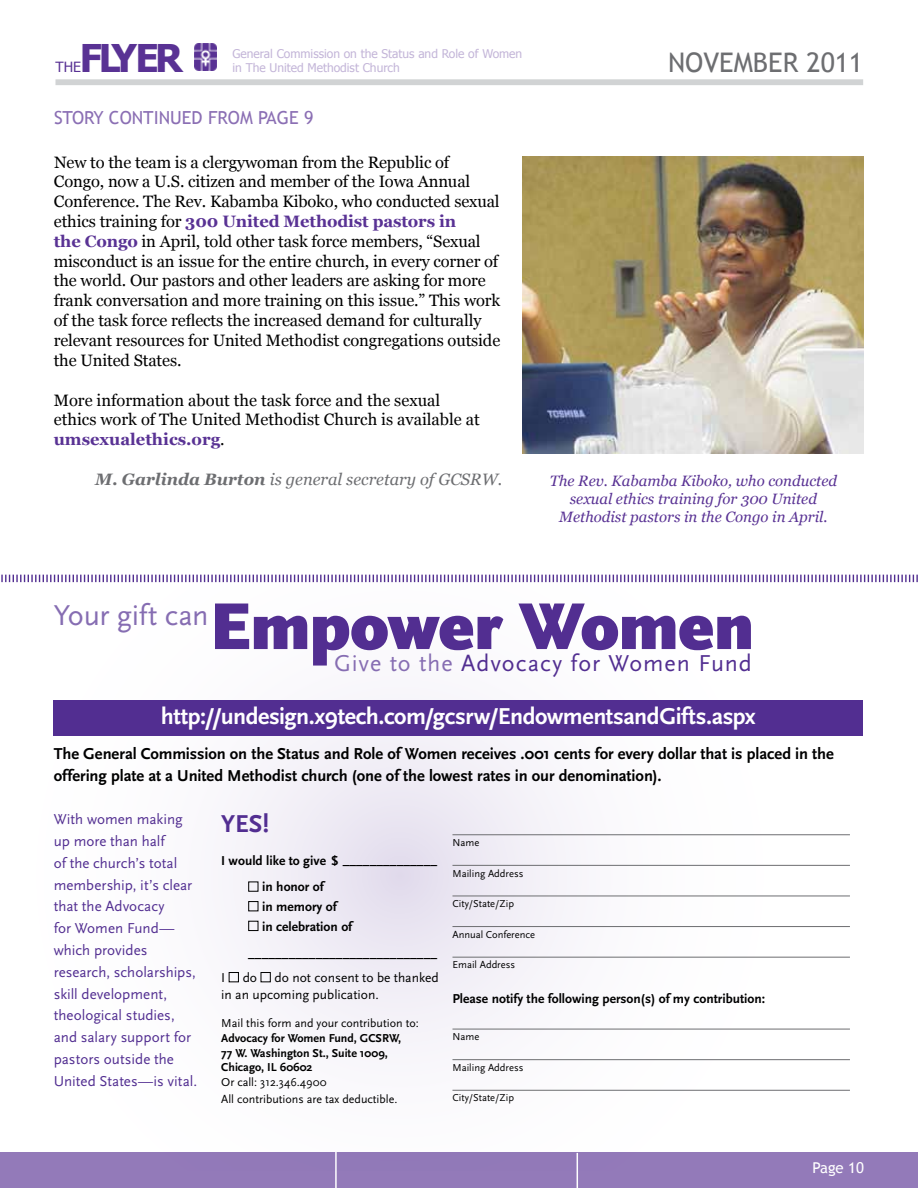
<style>
.page{position:relative;width:918px;height:1188px;background:#fff}
.page>*{position:absolute;margin:0;border:0;box-sizing:border-box;transform-origin:0 0}
.t1{font:900 69px "Scala Sans";letter-spacing:-.01em;color:#522e91}
.t2{font:700 38.1px "Tahoma";letter-spacing:-.09em;color:#593294}
.t3{font:30px "Scala Sans";letter-spacing:-.015em;color:#866db2}
.t4{font:27px "Trebuchet MS";color:#6d6e71}
.t5{font:700 25.5px "Scala Sans";color:#522e91}
.t6{font:700 24px "Scala Sans";letter-spacing:-.02em;color:#fff}
.t7{font:24px "Scala Sans";letter-spacing:.04em;color:#522e91}
.t8{font:18px "Trebuchet MS";color:#8b6fb4}
.t9{font:16.5px/19.8px "Georgia";letter-spacing:-.01em;color:#000}
.t10{font:700 16.5px/22.5px "Scala Sans";letter-spacing:-.005em;color:#000}
.t11{font:italic 16.5px "Georgia";color:#6d6e71}
.t12{font:15px/21.8px "Scala Sans";color:#522e91}
.t13{font:italic 15px/18px "Georgia";color:#593294;text-align:center}
.t14{font:15px "Trebuchet MS";color:#fff}
.t15{font:14.1px "Tahoma";color:#593294}
.t16{font:700 13.5px/26.4px "Scala Sans";color:#000}
.t17{font:13.5px/16.6px "Scala Sans";color:#000}
.t18{font:12px/16.6px "Scala Sans";color:#000}
.t19{font:700 12px/14.9px "Scala Sans";color:#000}
.t20{font:12px/14.4px "Tahoma";color:#c3b5d8}
.t21{font:10.5px "Scala Sans";color:#000}
.s1{font-weight:700;color:#593294}
.s2{font-weight:700}
.s3{color:#866db2}
</style>
<div class="page">
<img style="left:194px;top:43px;width:23px;height:27px">
<div style="left:56px;top:79px;width:807px;height:6px;background:#d1d3d4"></div>
<div style="left:0;top:1153px;width:918px;height:35px;background:#937ab9"></div>
<hr style="left:335px;top:1151px;width:2px;height:37px;background:#fff">
<hr style="left:577px;top:1153px;width:1px;height:35px;background:#fff">
<img style="left:523px;top:157px;width:341px;height:297px">
<svg style="left:0;top:700px;width:863px;height:471px"></svg>
<div style="left:248px;top:882px;width:10px;height:10px;border:1px solid #000"></div>
<div style="left:248px;top:901px;width:10px;height:10px;border:1px solid #000"></div>
<div style="left:248px;top:921px;width:10px;height:10px;border:1px solid #000"></div>
<div style="left:229px;top:972px;width:10px;height:10px;border:1px solid #000"></div>
<div style="left:261px;top:972px;width:10px;height:10px;border:1px solid #000"></div>
<hr style="left:452px;top:834px;width:398px;height:1px;background:#6d6e71">
<hr style="left:452px;top:865px;width:398px;height:1px;background:#6d6e71">
<hr style="left:452px;top:896px;width:398px;height:1px;background:#6d6e71">
<hr style="left:452px;top:926px;width:398px;height:1px;background:#6d6e71">
<hr style="left:452px;top:957px;width:398px;height:1px;background:#6d6e71">
<hr style="left:452px;top:1029px;width:398px;height:1px;background:#6d6e71">
<hr style="left:452px;top:1059px;width:398px;height:1px;background:#6d6e71">
<hr style="left:452px;top:1090px;width:398px;height:1px;background:#6d6e71">
<div style="left:54px;top:700px;width:809px;height:36px;background:#522e91"></div>
<svg style="left:1px;top:574px;width:917px;height:9px"></svg>
<h2 class="t2" style="left:80px;top:34px;width:105px">Flyer</h2>
<p class="t20" style="left:232px;top:46px;width:291px">General Commission on the Status and Role of Women in The United Methodist Church</p>
<h3 class="t4" style="left:668px;top:47px;width:197px">NOVEMBER 2011</h3>
<p class="t15" style="left:56px;top:58px;width:27px">the</p>
<p class="t8" style="left:54px;top:107px;width:261px">STORY CONTINUED FROM PAGE 9</p>
<p class="t9" style="left:54px;top:152px;width:448px">New to the team is a clergywoman from the Republic of Congo, now a U.S. citizen and member of the Iowa Annual Conference. The Rev. Kabamba Kiboko, who conducted sexual ethics training for <span class="s1">300 United Methodist pastors in<br>the Congo</span> in April, told other task force members, “Sexual misconduct is an issue for the entire church, in every corner of the world. Our pastors and other leaders are asking for more frank conversation and more training on this issue.” This work of the task force reflects the increased demand for culturally relevant resources for United Methodist congregations outside the United States.</p>
<p class="t9" style="left:54px;top:390px;width:428px">More information about the task force and the sexual ethics work of The United Methodist Church is available at <span class="s1">umsexualethics.org</span>.</p>
<p class="t11" style="left:95px;top:469px;width:409px"><span class="s2">M. Garlinda Burton</span> is general secretary of GCSRW.</p>
<p class="t13" style="left:550px;top:471px;width:289px">The Rev. Kabamba Kiboko, who conducted sexual ethics training for 300 United<br>Methodist pastors in the Congo in April.</p>
<h3 class="t3" style="left:54px;top:599px;width:156px">Your gift can</h3>
<h1 class="t1" style="left:209px;top:589px;width:546px">Empower Women</h1>
<h3 class="t7" style="left:334px;top:651px;width:419px"><span class="s3">Give to the</span> Advocacy for Women Fund</h3>
<h3 class="t6" style="left:161px;top:703px;width:596px">http://undesign.x9tech.com/gcsrw/EndowmentsandGifts.aspx</h3>
<p class="t10" style="left:54px;top:743px;width:782px">The General Commission on the Status and Role of Women receives .001 cents for every dollar that is placed in the offering plate at a United Methodist church (one of the lowest rates in our denomination).</p>
<p class="t12" style="left:54px;top:809px;width:145px">With women making up more than half<br>of the church’s total membership, it’s clear that the Advocacy<br>for Women Fund— which provides research, scholarships, skill development, theological studies, and salary support for pastors outside the<br>United States—is vital.</p>
<h3 class="t5" style="left:221px;top:810px;width:50px">YES!</h3>
<p class="t16" style="left:262px;top:848px;width:176px;text-indent:-41px">I would like to give $ ______________ in honor of</p>
<p class="t16" style="left:262px;top:897px;width:91px;line-height:19.6px">in memory of<br>in celebration of</p>
<p class="t16" style="left:248px;top:941px;width:191px">____________________________</p>
<p class="t17" style="left:221px;top:969px;width:6px">I</p>
<p class="t17" style="left:243px;top:969px;width:16px">do</p>
<p class="t17" style="left:221px;top:969px;width:219px;text-indent:53px">do not consent to be thanked in an upcoming publication.</p>
<p class="t18" style="left:221px;top:1015px;width:199px">Mail this form and your contribution to:</p>
<p class="t19" style="left:221px;top:1031px;width:181px">Advocacy for Women Fund, GCSRW,<br>77 W. Washington St., Suite 1009,<br>Chicago, IL 60602</p>
<p class="t18" style="left:221px;top:1074px;width:178px">Or call: 312.346.4900<br>All contributions are tax deductible.</p>
<p class="t21" style="left:452px;top:837px;width:28px">Name</p>
<p class="t21" style="left:452px;top:867px;width:73px">Mailing Address</p>
<p class="t21" style="left:452px;top:898px;width:63px">City/State/Zip</p>
<p class="t21" style="left:452px;top:929px;width:84px">Annual Conference</p>
<p class="t21" style="left:452px;top:959px;width:64px">Email Address</p>
<p class="t16" style="left:452px;top:986px;width:314px">Please notify the following person(s) of my contribution:</p>
<p class="t21" style="left:452px;top:1031px;width:28px">Name</p>
<p class="t21" style="left:452px;top:1062px;width:73px">Mailing Address</p>
<p class="t21" style="left:452px;top:1092px;width:63px">City/State/Zip</p>
<p class="t14" style="left:812px;top:1159px;width:53px">PAGE 10</p>
</div>
